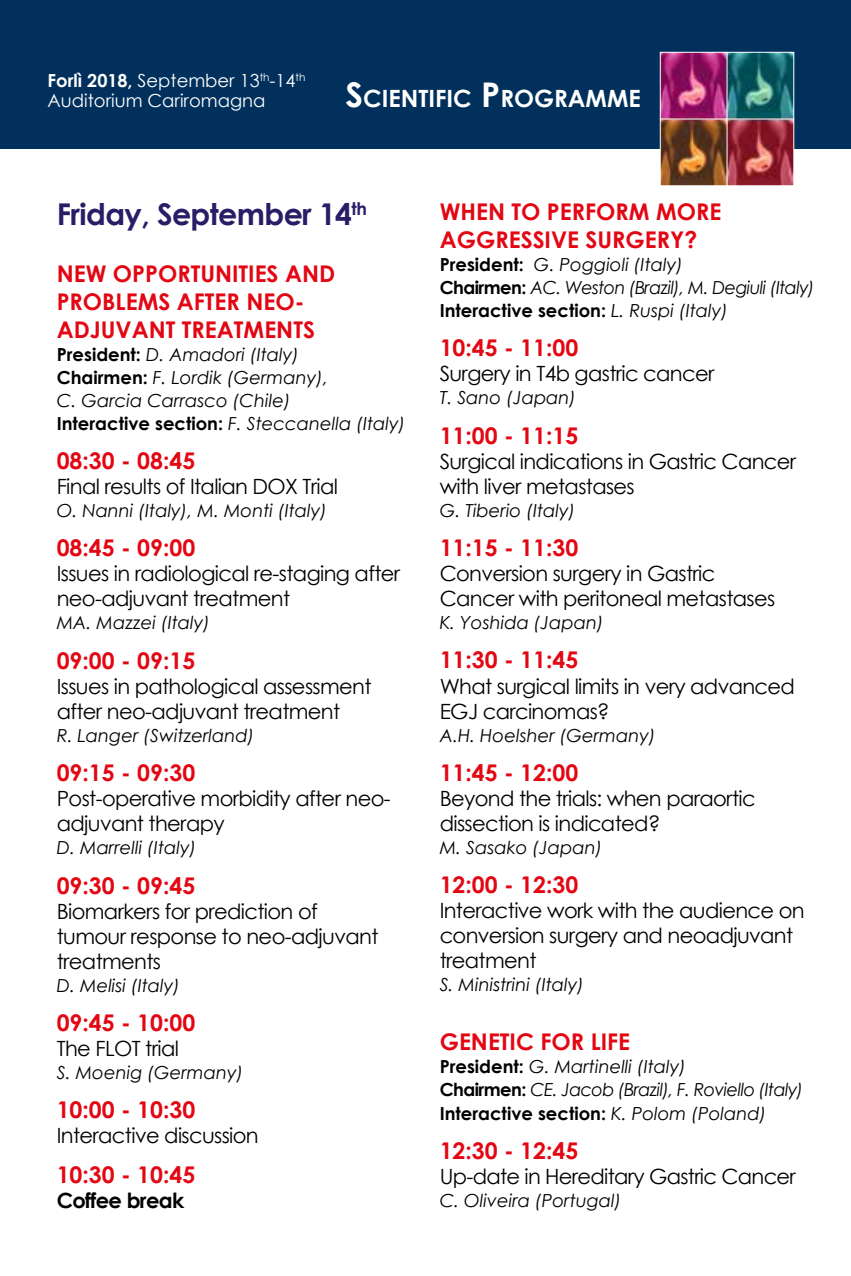
<style>
.page{position:relative;width:851px;height:1276px;background:#fff}
.page>*{position:absolute;margin:0;border:0;box-sizing:border-box;transform-origin:0 0}
.t1{font:700 30px "Century Gothic";letter-spacing:-.02em;color:#281d67}
.t2{font:700 23.8px "Century Gothic";color:#fff}
.t3{font:700 23px/28px "Century Gothic";color:#e30613}
.t4{font:21px/25px "Century Gothic";letter-spacing:-.03em;color:#000}
.t5{font:700 21px "Century Gothic";letter-spacing:-.03em;color:#000}
.t6{font:italic 18px/23px "Century Gothic";color:#000}
.t7{font:italic 18px/23px "Century Gothic";letter-spacing:-.03em;color:#000}
.t8{font:18px/20px "Century Gothic";color:#fff}
.s1{font-weight:700}
.s2{font-size:34px}
.s3{font-weight:700;font-style:normal}
</style>
<div class="page">
<div style="left:0;top:0;width:850px;height:148px;background:#00305b"></div>
<img style="left:661px;top:54px;width:131px;height:130px">
<div style="left:659px;top:52px;width:135px;height:134px;border:1px solid #fff"></div>
<hr style="left:659px;top:118px;width:135px;height:1px;background:#fff">
<hr style="left:726px;top:52px;width:1px;height:134px;background:#fff">
<p class="t8" style="left:48px;top:70px;width:259px"><span class="s1">Forlì 2018,</span> September 13<sup>th</sup>-14<sup>th<br></sup>Auditorium Cariromagna</p>
<p class="t2" style="left:345px;top:81px;width:297px"><span class="s2">S</span>CIENTIFIC <span class="s2">P</span>ROGRAMME</p>
<h1 class="t1" style="left:57px;top:192px;width:311px">Friday, September 14<sup>th</sup></h1>
<p class="t3" style="left:57px;top:258px;width:280px">NEW OPPORTUNITIES AND<br>PROBLEMS AFTER NEO-<br>ADJUVANT TREATMENTS</p>
<p class="t6" style="left:57px;top:342px;width:350px"><span class="s3">President:</span> D. Amadori (Italy)<br><span class="s3">Chairmen:</span> F. Lordik (Germany),<br>C. Garcia Carrasco (Chile)<br><span class="s3">Interactive section:</span> F. Steccanella (Italy)</p>
<p class="t3" style="left:57px;top:445px;width:140px">08:30 - 08:45</p>
<p class="t4" style="left:57px;top:473px;width:283px">Final results of Italian DOX Trial</p>
<p class="t6" style="left:57px;top:499px;width:272px">O. Nanni (Italy), M. Monti (Italy)</p>
<p class="t3" style="left:57px;top:533px;width:140px">08:45 - 09:00</p>
<p class="t4" style="left:57px;top:561px;width:345px">Issues in radiological re-staging after neo-adjuvant treatment</p>
<p class="t6" style="left:57px;top:611px;width:155px">MA. Mazzei (Italy)</p>
<p class="t3" style="left:57px;top:645px;width:140px">09:00 - 09:15</p>
<p class="t4" style="left:57px;top:673px;width:316px">Issues in pathological assessment after neo-adjuvant treatment</p>
<p class="t6" style="left:57px;top:723px;width:199px">R. Langer (Switzerland)</p>
<p class="t3" style="left:57px;top:758px;width:140px">09:15 - 09:30</p>
<p class="t4" style="left:57px;top:785px;width:335px">Post-operative morbidity after neo&shy;adjuvant therapy</p>
<p class="t6" style="left:57px;top:836px;width:141px">D. Marrelli (Italy)</p>
<p class="t3" style="left:57px;top:870px;width:140px">09:30 - 09:45</p>
<p class="t4" style="left:57px;top:898px;width:323px">Biomarkers for prediction of tumour response to neo-adjuvant treatments</p>
<p class="t6" style="left:57px;top:973px;width:125px">D. Melisi (Italy)</p>
<p class="t3" style="left:57px;top:1007px;width:140px">09:45 - 10:00</p>
<p class="t4" style="left:57px;top:1035px;width:124px">The FLOT trial</p>
<p class="t6" style="left:57px;top:1060px;width:188px">S. Moenig (Germany)</p>
<p class="t3" style="left:57px;top:1095px;width:140px">10:00 - 10:30</p>
<p class="t4" style="left:57px;top:1122px;width:203px">Interactive discussion</p>
<p class="t3" style="left:57px;top:1159px;width:140px">10:30 - 10:45</p>
<p class="t5" style="left:57px;top:1184px;width:129px">Coffee break</p>
<p class="t3" style="left:439px;top:197px;width:283px">WHEN TO PERFORM MORE<br>AGGRESSIVE SURGERY?</p>
<p class="t7" style="left:439px;top:253px;width:376px"><span class="s3">President:</span> G. Poggioli (Italy)<br><span class="s3">Chairmen:</span> AC. Weston (Brazil), M. Degiuli (Italy)<br><span class="s3">Interactive section:</span> L. Ruspi (Italy)</p>
<p class="t3" style="left:439px;top:333px;width:140px">10:45 - 11:00</p>
<p class="t4" style="left:439px;top:361px;width:276px">Surgery in T4b gastric cancer</p>
<p class="t6" style="left:439px;top:386px;width:138px">T. Sano (Japan)</p>
<p class="t3" style="left:439px;top:420px;width:140px">11:00 - 11:15</p>
<p class="t4" style="left:439px;top:448px;width:358px">Surgical indications in Gastric Cancer with liver metastases</p>
<p class="t6" style="left:439px;top:498px;width:137px">G. Tiberio (Italy)</p>
<p class="t3" style="left:439px;top:533px;width:140px">11:15 - 11:30</p>
<p class="t4" style="left:439px;top:561px;width:337px">Conversion surgery in Gastric<br>Cancer with peritoneal metastases</p>
<p class="t6" style="left:439px;top:611px;width:166px">K. Yoshida (Japan)</p>
<p class="t3" style="left:439px;top:645px;width:140px">11:30 - 11:45</p>
<p class="t4" style="left:439px;top:673px;width:357px">What surgical limits in very advanced<br>EGJ carcinomas?</p>
<p class="t6" style="left:439px;top:723px;width:217px">A.H. Hoelsher (Germany)</p>
<p class="t3" style="left:439px;top:757px;width:140px">11:45 - 12:00</p>
<p class="t4" style="left:439px;top:785px;width:317px">Beyond the trials: when paraortic dissection is indicated?</p>
<p class="t6" style="left:439px;top:835px;width:164px">M. Sasako (Japan)</p>
<p class="t3" style="left:439px;top:870px;width:140px">12:00 - 12:30</p>
<p class="t4" style="left:439px;top:898px;width:366px">Interactive work with the audience on conversion surgery and neoadjuvant treatment</p>
<p class="t6" style="left:439px;top:973px;width:146px">S. Ministrini (Italy)</p>
<p class="t3" style="left:439px;top:1027px;width:192px">GENETIC FOR LIFE</p>
<p class="t7" style="left:439px;top:1055px;width:365px"><span class="s3">President:</span> G. Martinelli (Italy)<br><span class="s3">Chairmen:</span> CE. Jacob (Brazil), F. Roviello (Italy)<br><span class="s3">Interactive section:</span> K. Polom (Poland)</p>
<p class="t3" style="left:439px;top:1135px;width:140px">12:30 - 12:45</p>
<p class="t4" style="left:439px;top:1163px;width:357px">Up-date in Hereditary Gastric Cancer</p>
<p class="t6" style="left:439px;top:1188px;width:183px">C. Oliveira (Portugal)</p>
</div>
